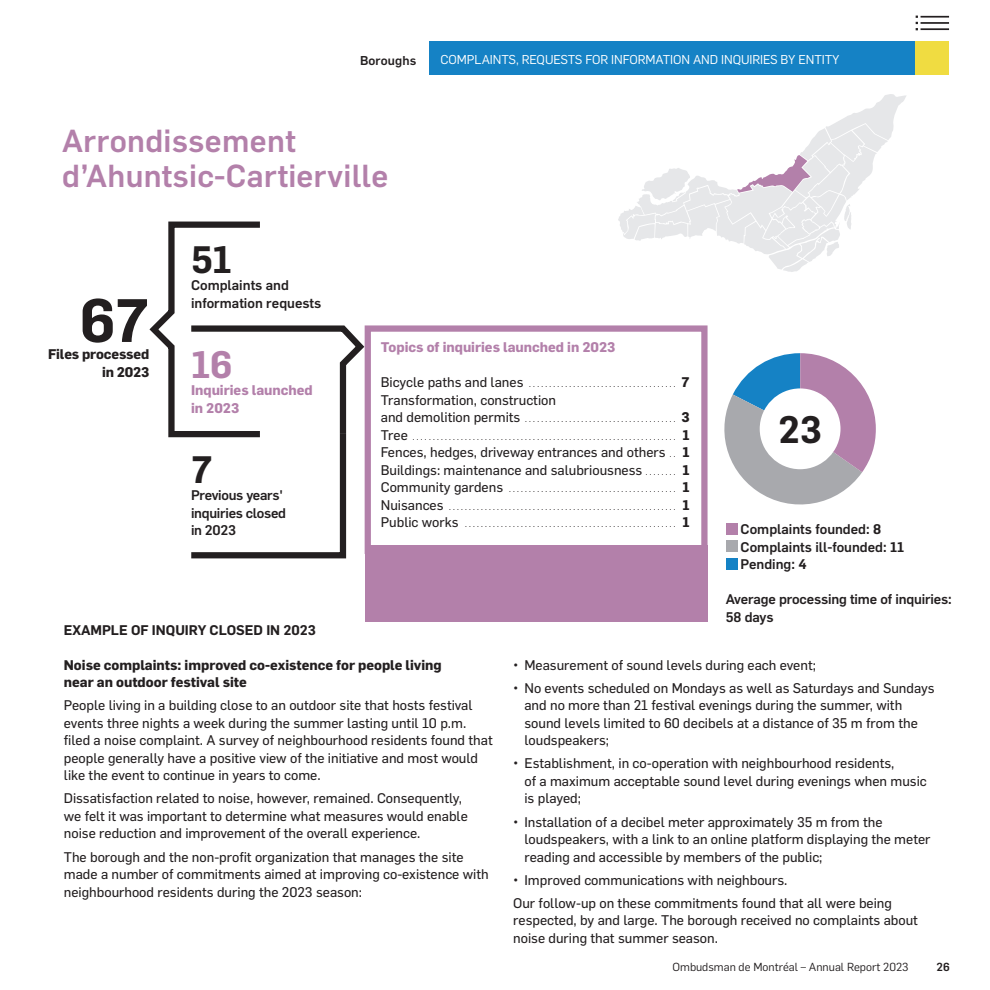
<style>
.page{position:relative;width:990px;height:990px;background:#fff}
.page>*{position:absolute;margin:0;border:0;box-sizing:border-box;transform-origin:0 0}
.t1{font:600 60px "Flama";color:#231f20}
.t2{font:600 37.5px "Flama";color:#231f20}
.t3{font:600 37.5px "Flama";color:#b380aa}
.t4{font:500 31.25px "Flama";letter-spacing:.01em;color:#b380aa}
.TEXT_Flama{font:13.75px/17.5px "Flama Basic";color:#231f20}
.t5{font:500 13.75px/17.5px "Flama";color:#231f20}
.TEXT_Flama-2{font:700 13.75px/17.5px "Flama";color:#231f20}
.TEXT_Flama-3{font:700 13.75px/17.5px "Flama";color:#b380aa}
.t6{font:500 13.75px/17.5px "Flama";letter-spacing:-.02em;color:#231f20}
.TEXT_Flama-4{font:600 13.75px "Flama";color:#231f20}
.GR_Tit_Section{font:12.62px "Flama";letter-spacing:-.005em;color:#fff}
.GR_Tit_Section-2{font:500 12.62px "Flama";letter-spacing:.01em;color:#231f20}
.t7{font:11.5px "Flama";color:#231f20}
.t8{font:500 11.5px "Flama";color:#231f20}
.TEXT_Flama-5{font:7.5px "Flama Basic";color:#231f20}
.s1{font-size:13.75px}
.s2{font-family:"Flama";font-weight:700;font-size:13.75px}
.s3{font-size:7.5px}
.s4{font-family:"Flama";font-weight:700}
.s5{font-weight:600}
</style>
<div class="page">
<hr style="left:921px;top:28px;width:28px;height:2px;background:#231f20">
<hr style="left:921px;top:22px;width:28px;height:2px;background:#231f20">
<hr style="left:921px;top:16px;width:28px;height:2px;background:#231f20">
<svg style="left:916px;top:16px;width:2px;height:14px"></svg>
<div style="left:429px;top:41px;width:487px;height:34px;background:#1582c5"></div>
<div style="left:916px;top:41px;width:33px;height:34px;background:#f0dc41"></div>
<div style="left:365px;top:325px;width:343px;height:229px;border:6px solid #b380aa"></div>
<div style="left:726px;top:523px;width:11px;height:11px;background:#b380aa"></div>
<div style="left:726px;top:540px;width:11px;height:12px;background:#a8a9ad"></div>
<div style="left:726px;top:558px;width:11px;height:11px;background:#1582c5"></div>
<svg style="left:724px;top:353px;width:152px;height:152px"></svg>
<svg style="left:149px;top:221px;width:220px;height:338px"></svg>
<div style="left:760px;top:388px;width:81px;height:81px;background:#fff;border-radius:50%"></div>
<div style="left:365px;top:546px;width:343px;height:76px;background:#b380aa"></div>
<svg style="left:618px;top:94px;width:288px;height:178px"></svg>
<p class="GR_Tit_Section-2" style="left:360px;top:52px;width:58px">Boroughs</p>
<p class="t4" style="left:62px;top:119px;width:235px">Arrondissement</p>
<p class="t4" style="left:62px;top:154px;width:328px">d’Ahuntsic-Cartierville</p>
<p class="GR_Tit_Section" style="left:441px;top:51px;width:401px">COMPLAINTS, REQUESTS FOR INFORMATION AND INQUIRIES BY ENTITY</p>
<p class="GR_Tit_Section" style="left:442px;top:60px;width:178px">L’OMBUDSMAN DE MONTRÉAL</p>
<p class="t2" style="left:191px;top:232px;width:43px">51</p>
<p class="t5" style="left:191px;top:276px;width:99px">Complaints and</p>
<p class="t5" style="left:191px;top:293px;width:132px">information requests</p>
<p class="t1" style="left:80px;top:277px;width:71px">67</p>
<p class="TEXT_Flama-2" style="left:48px;top:345px;width:103px;text-align:right">Files processed in 2023</p>
<p class="TEXT_Flama-3" style="left:381px;top:338px;width:236px">Topics of inquiries launched in 2023</p>
<p class="TEXT_Flama-5" style="left:381px;top:379px;width:310px"><span class="s1">Bicycle paths and lanes</span> ..................................... <span class="s2">7</span></p>
<p class="TEXT_Flama" style="left:381px;top:390px;width:177px">Transformation, construction</p>
<p class="TEXT_Flama-5" style="left:381px;top:414px;width:310px"><span class="s1">and demolition permits</span> ...................................... <span class="s2">3</span></p>
<p class="TEXT_Flama-5" style="left:381px;top:432px;width:310px"><span class="s1">Tree</span> .................................................................. <span class="s2">1</span></p>
<p class="TEXT_Flama" style="left:381px;top:443px;width:310px">Fences, hedges, driveway entrances and others <span class="s3">. .</span> <span class="s4">1</span></p>
<p class="TEXT_Flama" style="left:381px;top:460px;width:310px">Buildings: maintenance and salubriousness <span class="s3">. . . . . . . .</span> <span class="s4">1</span></p>
<p class="TEXT_Flama-5" style="left:381px;top:484px;width:310px"><span class="s1">Community gardens</span> .......................................... <span class="s2">1</span></p>
<p class="TEXT_Flama-5" style="left:381px;top:502px;width:310px"><span class="s1">Nuisances</span> ......................................................... <span class="s2">1</span></p>
<p class="TEXT_Flama-5" style="left:381px;top:519px;width:310px"><span class="s1">Public works</span> ..................................................... <span class="s2">1</span></p>
<p class="t3" style="left:191px;top:337px;width:43px">16</p>
<p class="TEXT_Flama-3" style="left:191px;top:381px;width:123px">Inquiries launched in 2023</p>
<p class="t2" style="left:778px;top:402px;width:45px">23</p>
<p class="t2" style="left:191px;top:442px;width:23px">7</p>
<p class="t6" style="left:191px;top:486px;width:97px">Previous years' inquiries closed</p>
<p class="t5" style="left:191px;top:521px;width:47px">in 2023</p>
<p class="t5" style="left:741px;top:520px;width:142px">Complaints founded: <span class="s5">8</span></p>
<p class="t5" style="left:741px;top:537px;width:165px">Complaints ill-founded: <span class="s5">11</span></p>
<p class="t5" style="left:741px;top:555px;width:68px">Pending: <span class="s5">4</span></p>
<p class="t5" style="left:726px;top:590px;width:228px">Average processing time of inquiries:<br>58 days</p>
<p class="TEXT_Flama-4" style="left:64px;top:620px;width:254px">EXAMPLE OF INQUIRY CLOSED IN 2023</p>
<p class="TEXT_Flama-2" style="left:64px;top:655px;width:379px">Noise complaints: improved co-existence for people living near an outdoor festival site</p>
<p class="TEXT_Flama" style="left:64px;top:696px;width:430px">People living in a building close to an outdoor site that hosts festival events three nights a week during the summer lasting until 10 p.m. filed a noise complaint. A survey of neighbourhood residents found that people generally have a positive view of the initiative and most would like the event to continue in years to come.</p>
<p class="TEXT_Flama" style="left:64px;top:789px;width:405px">Dissatisfaction related to noise, however, remained. Consequently, we felt it was important to determine what measures would enable noise reduction and improvement of the overall experience.</p>
<p class="TEXT_Flama" style="left:64px;top:847px;width:426px">The borough and the non-profit organization that manages the site made a number of commitments aimed at improving co-existence with neighbourhood residents during the 2023 season:</p>
<p class="TEXT_Flama" style="left:513px;top:655px;width:304px">• Measurement of sound levels during each event;</p>
<p class="TEXT_Flama" style="left:524px;top:678px;width:412px;text-indent:-11px">• No events scheduled on Mondays as well as Saturdays and Sundays and no more than 21 festival evenings during the summer, with sound levels limited to 60 decibels at a distance of 35 m from the loudspeakers;</p>
<p class="TEXT_Flama" style="left:524px;top:754px;width:404px;text-indent:-11px">• Establishment, in co-operation with neighbourhood residents,<br>of a maximum acceptable sound level during evenings when music is played;</p>
<p class="TEXT_Flama" style="left:524px;top:812px;width:408px;text-indent:-11px">• Installation of a decibel meter approximately 35 m from the loudspeakers, with a link to an online platform displaying the meter reading and accessible by members of the public;</p>
<p class="TEXT_Flama" style="left:513px;top:870px;width:276px">• Improved communications with neighbours.</p>
<p class="TEXT_Flama" style="left:513px;top:893px;width:406px">Our follow-up on these commitments found that all were being respected, by and large. The borough received no complaints about noise during that summer season.</p>
<p class="t7" style="left:673px;top:959px;width:238px">Ombudsman de Montréal – Annual Report 2023</p>
<p class="t8" style="left:937px;top:959px;width:15px">26</p>
</div>
